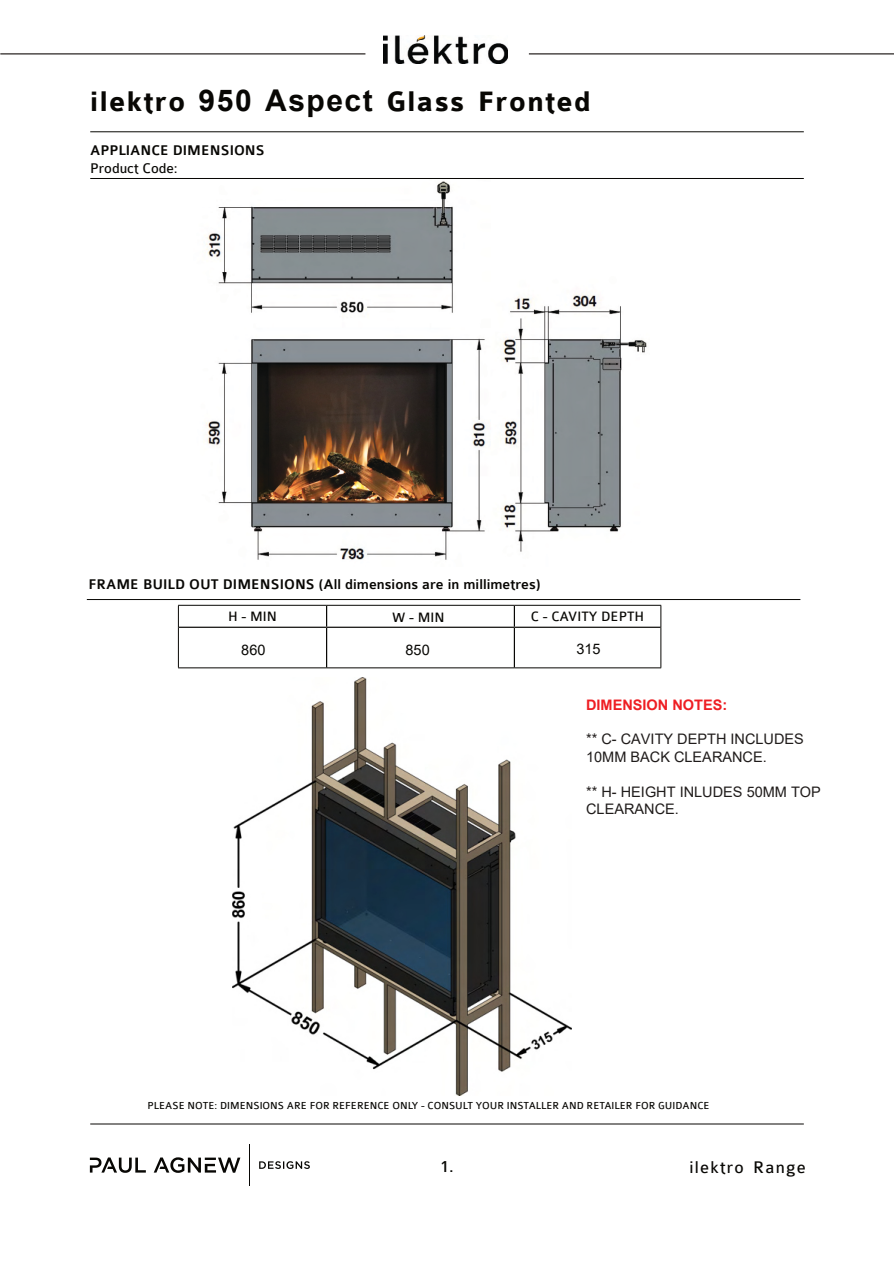
<style>
.page{position:relative;width:894px;height:1263px;background:#fff}
.page>*{position:absolute;margin:0;border:0;box-sizing:border-box;transform-origin:0 0}
.t1{font:700 30px "Colaborate";letter-spacing:.05em;color:#080704}
.t2{font:18px "Colaborate";letter-spacing:.07em;color:#080704}
.t3{font:500 15px "Colaborate";color:#080704}
.t4{font:15px "Colaborate";color:#080704}
.t5{font:14.55px/17.4px "Arial";color:#201c1b}
.t6{font:14.55px "Colaborate";color:#080704}
.t7{font:700 14.55px "Arial";color:#ee1e23}
.t8{font:14.55px "Arial";color:#080704}
.t9{font:10.95px "Colaborate";color:#080704}
.s1{font-family:"Arial"}
</style>
<div class="page">
<hr style="left:90px;top:1124px;width:713px;height:1px;background:#080704">
<hr style="left:90px;top:131px;width:713px;height:1px;background:#080704">
<hr style="left:90px;top:178px;width:713px;height:1px;background:#080704">
<svg style="left:259px;top:1161px;width:51px;height:8px"></svg>
<hr style="left:249px;top:1144px;width:1px;height:42px;background:#080704">
<svg style="left:90px;top:1157px;width:150px;height:16px"></svg>
<hr style="left:87px;top:599px;width:713px;height:1px;background:#080704">
<hr style="left:178px;top:605px;width:148px;height:1px;background:#080704">
<svg style="left:178px;top:606px;width:1px;height:21px"></svg>
<hr style="left:326px;top:605px;width:188px;height:1px;background:#080704">
<hr style="left:514px;top:605px;width:147px;height:1px;background:#080704">
<svg style="left:660px;top:606px;width:1px;height:21px"></svg>
<hr style="left:178px;top:627px;width:1px;height:41px;background:#080704">
<hr style="left:660px;top:627px;width:1px;height:41px;background:#080704">
<hr style="left:178px;top:668px;width:148px;height:1px;background:#080704">
<hr style="left:326px;top:668px;width:188px;height:1px;background:#080704">
<hr style="left:514px;top:668px;width:147px;height:1px;background:#080704">
<svg style="left:326px;top:606px;width:1px;height:21px"></svg>
<hr style="left:513px;top:606px;width:2px;height:21px;background:#080704">
<hr style="left:179px;top:627px;width:147px;height:1px;background:#080704">
<hr style="left:326px;top:627px;width:188px;height:1px;background:#080704">
<hr style="left:326px;top:628px;width:1px;height:40px;background:#080704">
<hr style="left:514px;top:627px;width:146px;height:1px;background:#080704">
<hr style="left:513px;top:628px;width:2px;height:40px;background:#080704">
<img style="left:384px;top:35px;width:123px;height:28px">
<hr style="left:0;top:53px;width:365px;height:1px;background:#221d1c">
<hr style="left:528px;top:53px;width:365px;height:1px;background:#221d1c">
<img style="left:233px;top:677px;width:338px;height:419px">
<img style="left:206px;top:181px;width:441px;height:379px">
<h1 class="t1" style="left:90px;top:92px;width:501px">ilektro <span class="s1">950 Aspect</span> Glass Fronted</h1>
<h3 class="t3" style="left:90px;top:145px;width:176px">APPLIANCE DIMENSIONS</h3>
<h3 class="t4" style="left:90px;top:163px;width:89px">Product Code:</h3>
<h3 class="t3" style="left:88px;top:579px;width:453px">FRAME BUILD OUT DIMENSIONS (All dimensions are in millimetres)</h3>
<h3 class="t6" style="left:228px;top:611px;width:50px">H - MIN</h3>
<h3 class="t6" style="left:392px;top:612px;width:54px">W - MIN</h3>
<h3 class="t6" style="left:530px;top:611px;width:115px">C - CAVITY DEPTH</h3>
<h3 class="t8" style="left:241px;top:644px;width:26px">860</h3>
<h3 class="t8" style="left:405px;top:644px;width:26px">850</h3>
<h3 class="t8" style="left:576px;top:643px;width:26px">315</h3>
<h3 class="t7" style="left:586px;top:699px;width:143px">DIMENSION NOTES:</h3>
<h3 class="t5" style="left:586px;top:732px;width:219px">** C- CAVITY DEPTH INCLUDES<br>10MM BACK CLEARANCE.</h3>
<h3 class="t5" style="left:586px;top:784px;width:236px">** H- HEIGHT INLUDES 50MM TOP<br>CLEARANCE.</h3>
<p class="t9" style="left:148px;top:1102px;width:563px">PLEASE NOTE: DIMENSIONS ARE FOR REFERENCE ONLY - CONSULT YOUR INSTALLER AND RETAILER FOR GUIDANCE</p>
<h2 class="t2" style="left:440px;top:1160px;width:15px">1.</h2>
<h2 class="t2" style="left:689px;top:1161px;width:118px">ilektro Range</h2>
</div>
